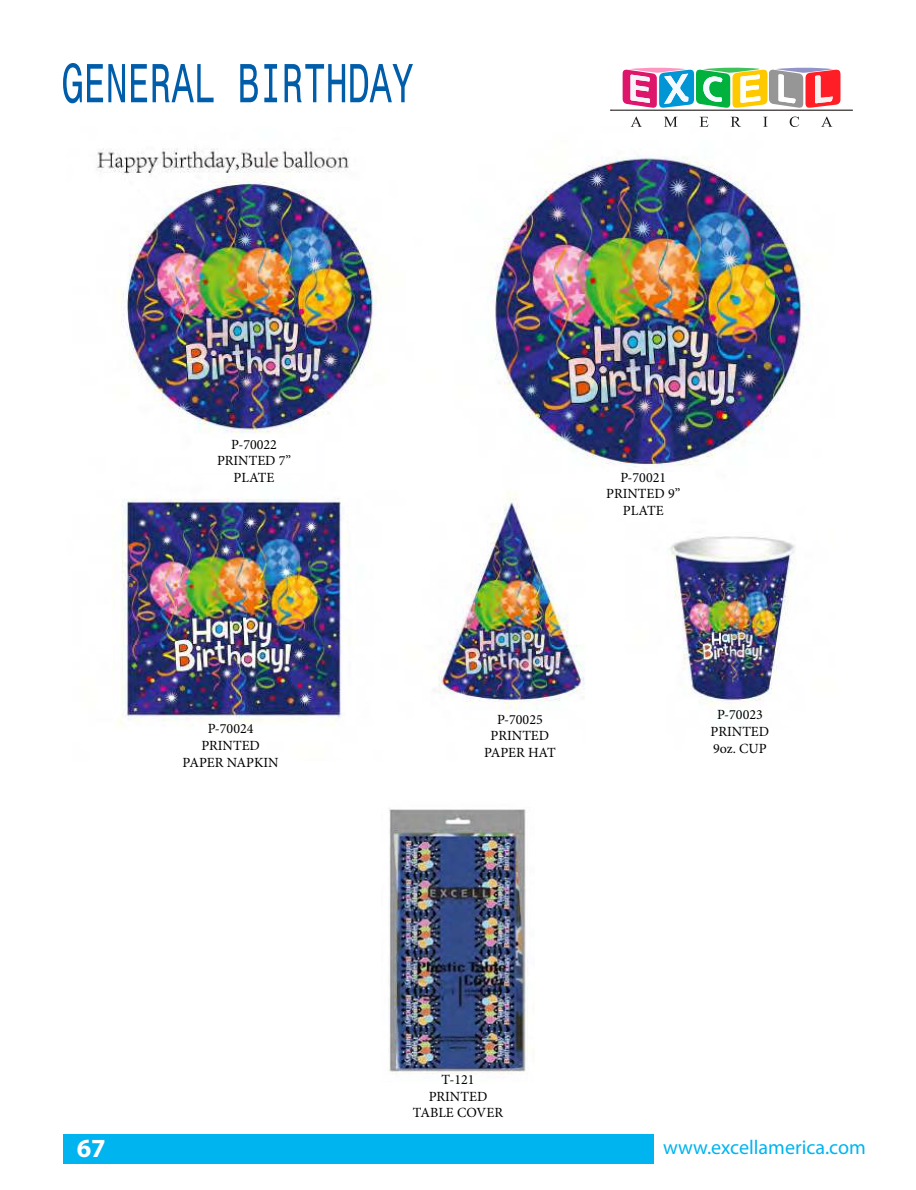
<style>
.page{position:relative;width:916px;height:1190px;background:#fff}
.page>*{position:absolute;margin:0;border:0;box-sizing:border-box;transform-origin:0 0}
.t1{font:700 26.25px "Myriad Pro";color:#fff}
.t2{font:20.12px "Myriad Pro";color:#00b4f0}
.t3{font:14px/16.8px "Minion Pro";color:#000;text-align:center}
</style>
<div class="page">
<div style="left:63px;top:1133px;width:590px;height:30px;background:#00b4f0"></div>
<img style="left:96px;top:148px;width:716px;height:579px">
<img style="left:389px;top:808px;width:145px;height:266px">
<div style="left:192px;top:438px;width:124px;height:35px;background:#fff"></div>
<div style="left:584px;top:472px;width:124px;height:34px;background:#fff"></div>
<svg style="left:610px;top:67px;width:242px;height:44px"></svg>
<svg style="left:630px;top:117px;width:11px;height:10px"></svg>
<svg style="left:664px;top:117px;width:13px;height:10px"></svg>
<svg style="left:699px;top:117px;width:9px;height:10px"></svg>
<svg style="left:730px;top:117px;width:11px;height:10px"></svg>
<svg style="left:763px;top:117px;width:4px;height:10px"></svg>
<svg style="left:789px;top:117px;width:10px;height:10px"></svg>
<svg style="left:821px;top:117px;width:11px;height:10px"></svg>
<svg style="left:63px;top:63px;width:62px;height:40px"></svg>
<svg style="left:131px;top:64px;width:82px;height:38px"></svg>
<svg style="left:240px;top:64px;width:18px;height:38px"></svg>
<svg style="left:264px;top:64px;width:13px;height:38px"></svg>
<svg style="left:284px;top:64px;width:129px;height:38px"></svg>
<p class="t3" style="left:217px;top:435px;width:76px">P-70022<br>PRINTED 7”<br>PLATE</p>
<p class="t3" style="left:183px;top:720px;width:97px">P-70024<br>PRINTED<br>PAPER NAPKIN</p>
<p class="t3" style="left:606px;top:468px;width:76px">P-70021<br>PRINTED 9”<br>PLATE</p>
<p class="t3" style="left:484px;top:710px;width:73px">P-70025<br>PRINTED<br>PAPER HAT</p>
<p class="t3" style="left:710px;top:706px;width:60px">P-70023<br>PRINTED<br>9oz. CUP</p>
<p class="t3" style="left:413px;top:1070px;width:92px">T-121<br>PRINTED<br>TABLE COVER</p>
<h1 class="t1" style="left:77px;top:1132px;width:31px">67</h1>
<h2 class="t2" style="left:663px;top:1135px;width:204px">www.excellamerica.com</h2>
</div>
